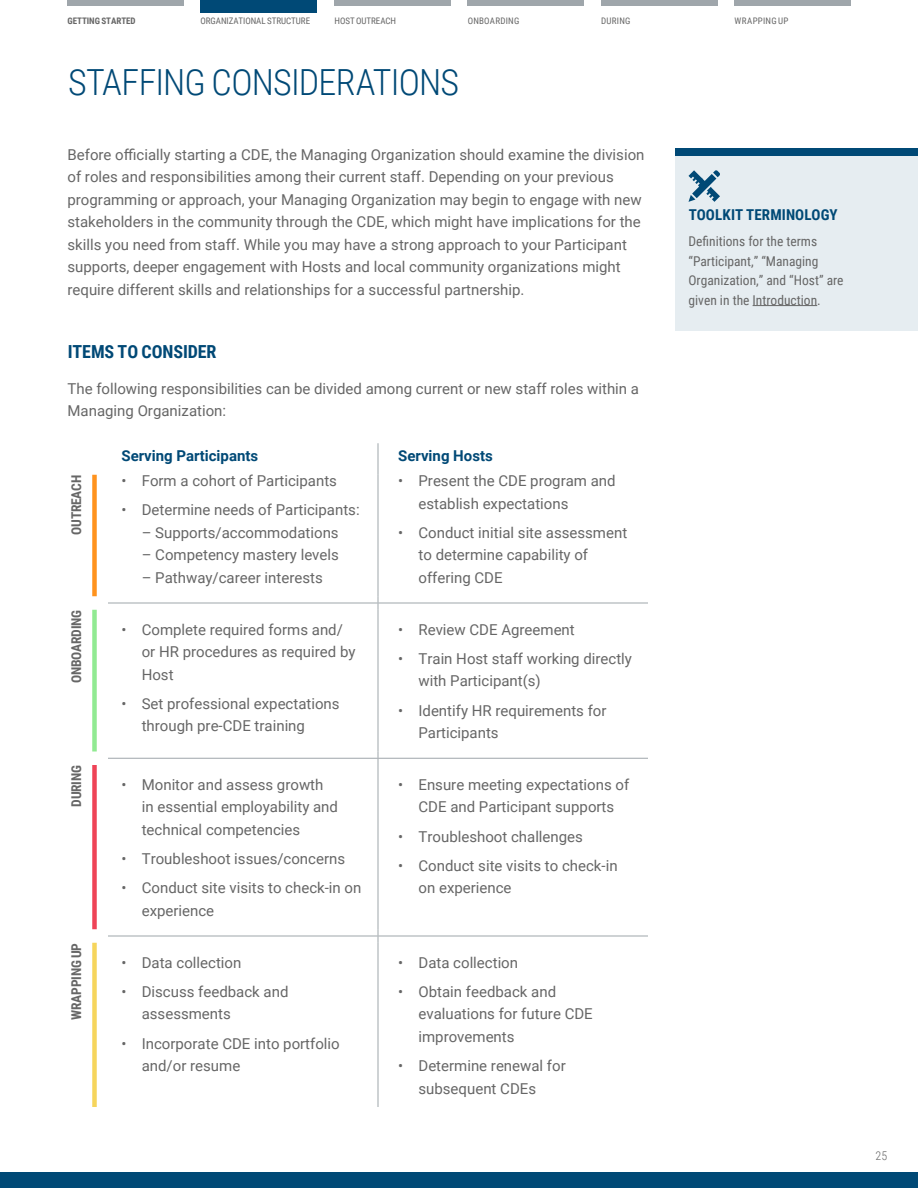
<style>
.page{position:relative;width:918px;height:1188px;background:#fff}
.page>*{position:absolute;margin:0;border:0;box-sizing:border-box;transform-origin:0 0}
.t1{font:300 36px "Roboto Condensed";letter-spacing:-.02em;color:#004976}
.t2{font:700 18px "Roboto Condensed";letter-spacing:-.005em;color:#004976}
.t3{font:15px/22.5px "Roboto";color:#666}
.t4{font:700 15px "Roboto";color:#004976}
.t5{font:700 15px "Roboto Condensed";letter-spacing:.005em;color:#004976}
.t6{font:13.5px/19.5px "Roboto Condensed";color:#666}
.t7{font:700 13.5px "Roboto Condensed";letter-spacing:-.015em;color:#666}
.t8{font:300 12px "Roboto Condensed";color:#666}
.t9{font:9px "Roboto Condensed";letter-spacing:-.005em;color:#666}
.t10{font:700 9px "Roboto Condensed";letter-spacing:-.005em;color:#666}
.t11{font:9px "Roboto Condensed";letter-spacing:.025em;color:#666}
.t12{font:9px "Roboto Condensed";letter-spacing:.03em;color:#666}
</style>
<div class="page">
<div style="left:0;top:1173px;width:918px;height:15px;background:#004976"></div>
<div style="left:200px;top:0;width:116px;height:12px;background:#004976"></div>
<div style="left:334px;top:0;width:116px;height:5px;background:#9fa6ab"></div>
<div style="left:67px;top:0;width:117px;height:5px;background:#9fa6ab"></div>
<div style="left:468px;top:0;width:116px;height:5px;background:#9fa6ab"></div>
<div style="left:601px;top:0;width:116px;height:5px;background:#9fa6ab"></div>
<div style="left:734px;top:0;width:117px;height:5px;background:#9fa6ab"></div>
<div style="left:675px;top:156px;width:243px;height:175px;background:#e6edf1"></div>
<hr style="left:753px;top:305px;width:64px;height:1px;background:#666">
<svg style="left:688px;top:170px;width:32px;height:32px"></svg>
<div style="left:675px;top:148px;width:243px;height:8px;background:#004976"></div>
<div style="left:92px;top:475px;width:5px;height:121px;background:#ff931e"></div>
<div style="left:92px;top:610px;width:5px;height:142px;background:#91ea92"></div>
<div style="left:92px;top:765px;width:5px;height:164px;background:#ef4357"></div>
<div style="left:92px;top:943px;width:5px;height:164px;background:#f6d55c"></div>
<hr style="left:378px;top:443px;width:1px;height:32px;background:#9fa6ab">
<hr style="left:378px;top:475px;width:1px;height:121px;background:#9fa6ab">
<svg style="left:378px;top:596px;width:1px;height:14px"></svg>
<hr style="left:378px;top:610px;width:1px;height:142px;background:#9fa6ab">
<svg style="left:378px;top:752px;width:1px;height:13px"></svg>
<hr style="left:378px;top:765px;width:1px;height:164px;background:#9fa6ab">
<svg style="left:378px;top:929px;width:1px;height:14px"></svg>
<hr style="left:378px;top:943px;width:1px;height:164px;background:#9fa6ab">
<hr style="left:108px;top:603px;width:270px;height:1px;background:#9fa6ab">
<hr style="left:378px;top:603px;width:270px;height:1px;background:#9fa6ab">
<hr style="left:108px;top:758px;width:270px;height:1px;background:#9fa6ab">
<hr style="left:378px;top:758px;width:270px;height:1px;background:#9fa6ab">
<hr style="left:108px;top:936px;width:270px;height:1px;background:#9fa6ab">
<hr style="left:378px;top:936px;width:270px;height:1px;background:#9fa6ab">
<p class="t10" style="left:68px;top:15px;width:70px">GETTING STARTED</p>
<p class="t9" style="left:201px;top:15px;width:111px">ORGANIZATIONAL STRUCTURE</p>
<p class="t9" style="left:334px;top:15px;width:63px">HOST OUTREACH</p>
<p class="t11" style="left:468px;top:15px;width:53px">ONBOARDING</p>
<p class="t9" style="left:601px;top:15px;width:31px">DURING</p>
<p class="t12" style="left:735px;top:15px;width:55px">WRAPPING UP</p>
<h1 class="t1" style="left:68px;top:56px;width:393px">STAFFING CONSIDERATIONS</h1>
<p class="t3" style="left:68px;top:143px;width:579px">Before officially starting a CDE, the Managing Organization should examine the division of roles and responsibilities among their current staff. Depending on your previous programming or approach, your Managing Organization may begin to engage with new stakeholders in the community through the CDE, which might have implications for the skills you need from staff. While you may have a strong approach to your Participant supports, deeper engagement with Hosts and local community organizations might require different skills and relationships for a successful partnership.</p>
<p class="t2" style="left:68px;top:339px;width:150px">ITEMS TO CONSIDER</p>
<p class="t3" style="left:68px;top:377px;width:573px">The following responsibilities can be divided among current or new staff roles within a<br>Managing Organization:</p>
<p class="t4" style="left:122px;top:445px;width:138px">Serving Participants</p>
<p class="t4" style="left:398px;top:445px;width:96px">Serving Hosts</p>
<p class="t7" style="left:67px;top:535px;width:61px;rotate:-90deg">OUTREACH</p>
<p class="t3" style="left:122px;top:469px;width:217px">• Form a cohort of Participants</p>
<p class="t3" style="left:122px;top:498px;width:240px">• Determine needs of Participants:</p>
<p class="t3" style="left:142px;top:521px;width:198px">– Supports/accommodations</p>
<p class="t3" style="left:142px;top:543px;width:199px">– Competency mastery levels</p>
<p class="t3" style="left:142px;top:566px;width:183px">– Pathway/career interests</p>
<p class="t7" style="left:67px;top:683px;width:75px;rotate:-90deg">ONBOARDING</p>
<p class="t7" style="left:67px;top:807px;width:43px;rotate:-90deg">DURING</p>
<p class="t7" style="left:67px;top:1020px;width:78px;rotate:-90deg">WRAPPING UP</p>
<p class="t3" style="left:142px;top:617px;width:215px;text-indent:-20px">• Complete required forms and/ or HR procedures as required by<br>Host</p>
<p class="t3" style="left:142px;top:692px;width:199px;text-indent:-20px">• Set professional expectations through pre-CDE training</p>
<p class="t3" style="left:142px;top:773px;width:198px;text-indent:-20px">• Monitor and assess growth in essential employability and technical competencies</p>
<p class="t3" style="left:122px;top:847px;width:225px">• Troubleshoot issues/concerns</p>
<p class="t3" style="left:142px;top:876px;width:221px;text-indent:-20px">• Conduct site visits to check-in on experience</p>
<p class="t3" style="left:122px;top:950px;width:121px">• Data collection</p>
<p class="t3" style="left:142px;top:980px;width:148px;text-indent:-20px">• Discuss feedback and assessments</p>
<p class="t3" style="left:142px;top:1031px;width:200px;text-indent:-20px">• Incorporate CDE into portfolio and/or resume</p>
<p class="t3" style="left:418px;top:469px;width:199px;text-indent:-20px">• Present the CDE program and establish expectations</p>
<p class="t3" style="left:418px;top:521px;width:210px;text-indent:-20px">• Conduct initial site assessment to determine capability of offering CDE</p>
<p class="t3" style="left:398px;top:617px;width:178px">• Review CDE Agreement</p>
<p class="t3" style="left:418px;top:647px;width:215px;text-indent:-20px">• Train Host staff working directly with Participant(s)</p>
<p class="t3" style="left:418px;top:698px;width:190px;text-indent:-20px">• Identify HR requirements for<br>Participants</p>
<p class="t3" style="left:398px;top:773px;width:233px;text-align:center">• Ensure meeting expectations of<br>CDE and Participant supports</p>
<p class="t3" style="left:398px;top:824px;width:186px">• Troubleshoot challenges</p>
<p class="t3" style="left:418px;top:854px;width:201px;text-indent:-20px">• Conduct site visits to check-in on experience</p>
<p class="t3" style="left:398px;top:950px;width:121px">• Data collection</p>
<p class="t3" style="left:418px;top:980px;width:176px;text-indent:-20px">• Obtain feedback and evaluations for future CDE improvements</p>
<p class="t3" style="left:418px;top:1054px;width:149px;text-indent:-20px">• Determine renewal for subsequent CDEs</p>
<p class="t5" style="left:689px;top:204px;width:150px">TOOLKIT TERMINOLOGY</p>
<p class="t6" style="left:688px;top:231px;width:157px">Definitions for the terms “Participant,” “Managing<br>Organization,” and “Host” are given in the Introduction.</p>
<p class="t8" style="left:876px;top:1147px;width:13px">25</p>
</div>
